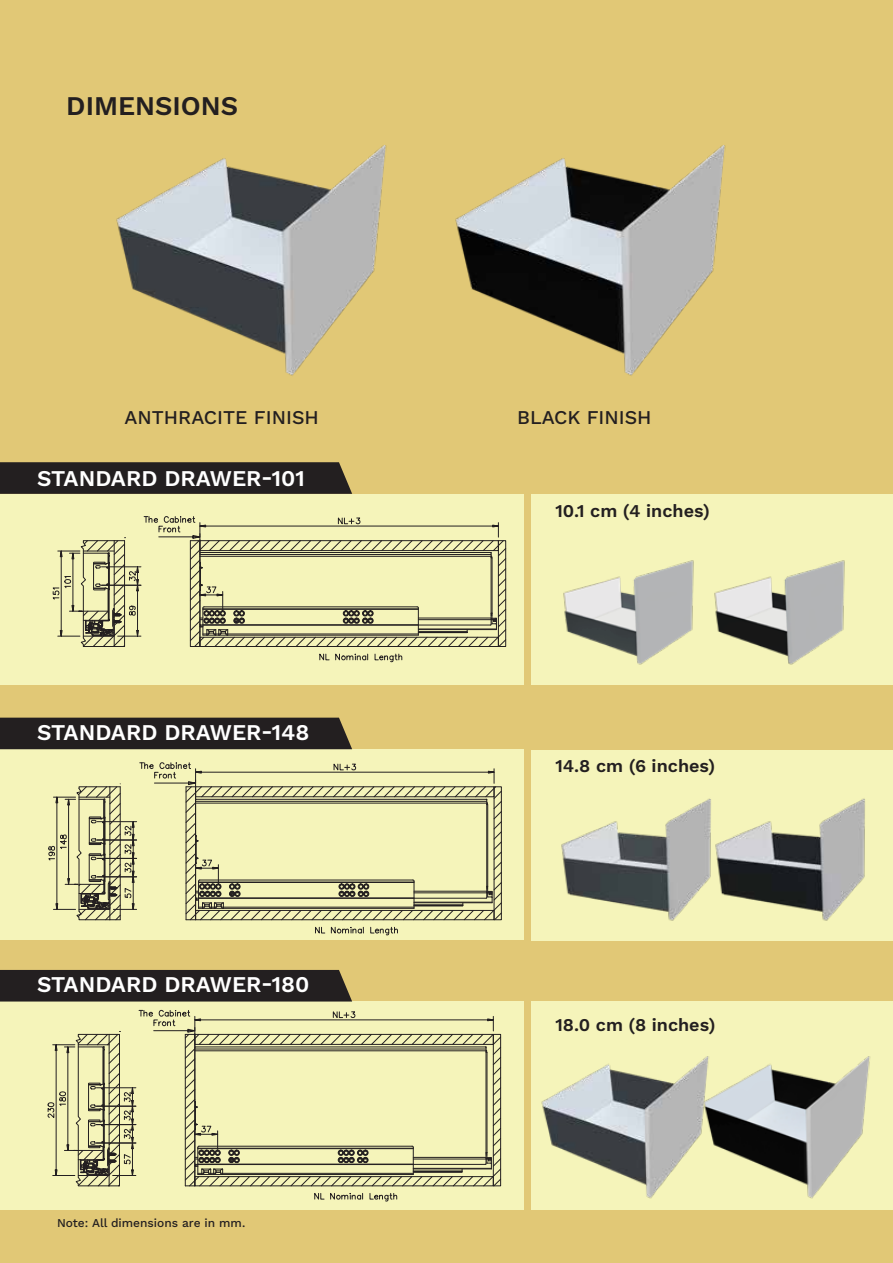
<style>
.page{position:relative;width:893px;height:1263px;background:#e1c876}
.page>*{position:absolute;margin:0;border:0;box-sizing:border-box;transform-origin:0 0}
.t1{font:600 27px "Work Sans";color:#231f20}
.t2{font:600 22.5px "Work Sans";color:#fff}
.t3{font:500 19.5px "Work Sans";color:#231f20}
.t4{font:600 18px "Work Sans";color:#231f20}
.t5{font:500 12px "Work Sans";color:#231f20}
</style>
<div class="page">
<div style="left:0;top:494px;width:524px;height:190px;background:#f5f4ba"></div>
<div style="left:531px;top:494px;width:362px;height:190px;background:#f5f4ba"></div>
<div style="left:531px;top:750px;width:362px;height:191px;background:#f5f4ba"></div>
<div style="left:531px;top:1001px;width:362px;height:209px;background:#f5f4ba"></div>
<svg style="left:52px;top:516px;width:455px;height:146px"></svg>
<div style="left:0;top:749px;width:524px;height:191px;background:#f5f4ba"></div>
<svg style="left:48px;top:762px;width:454px;height:173px"></svg>
<div style="left:0;top:1001px;width:524px;height:209px;background:#f5f4ba"></div>
<svg style="left:47px;top:1010px;width:455px;height:192px"></svg>
<svg style="left:0;top:462px;width:352px;height:32px;background:#282322"></svg>
<div style="left:0;top:718px;width:352px;height:31px;background:#231f20"></div>
<div style="left:0;top:970px;width:352px;height:31px;background:#231f20"></div>
<img style="left:563px;top:563px;width:120px;height:102px">
<img style="left:683px;top:560px;width:162px;height:105px">
<img style="left:731px;top:1056px;width:140px;height:143px">
<img style="left:116px;top:145px;width:271px;height:231px">
<img style="left:455px;top:145px;width:271px;height:231px">
<img style="left:541px;top:1056px;width:190px;height:143px">
<img style="left:561px;top:811px;width:125px;height:110px">
<img style="left:686px;top:798px;width:179px;height:123px">
<p class="t1" style="left:66px;top:85px;width:173px">DIMENSIONS</p>
<p class="t3" style="left:125px;top:402px;width:196px">ANTHRACITE FINISH</p>
<p class="t3" style="left:517px;top:402px;width:136px">BLACK FINISH</p>
<p class="t2" style="left:37px;top:462px;width:269px">STANDARD DRAWER-101</p>
<p class="t2" style="left:37px;top:715px;width:274px">STANDARD DRAWER-148</p>
<p class="t2" style="left:37px;top:967px;width:274px">STANDARD DRAWER-180</p>
<p class="t5" style="left:57px;top:1214px;width:190px">Note: All dimensions are in mm.</p>
<p class="t4" style="left:555px;top:497px;width:156px">10.1 cm (4 inches)</p>
<p class="t4" style="left:555px;top:752px;width:161px">14.8 cm (6 inches)</p>
<p class="t4" style="left:555px;top:1011px;width:162px">18.0 cm (8 inches)</p>
</div>
